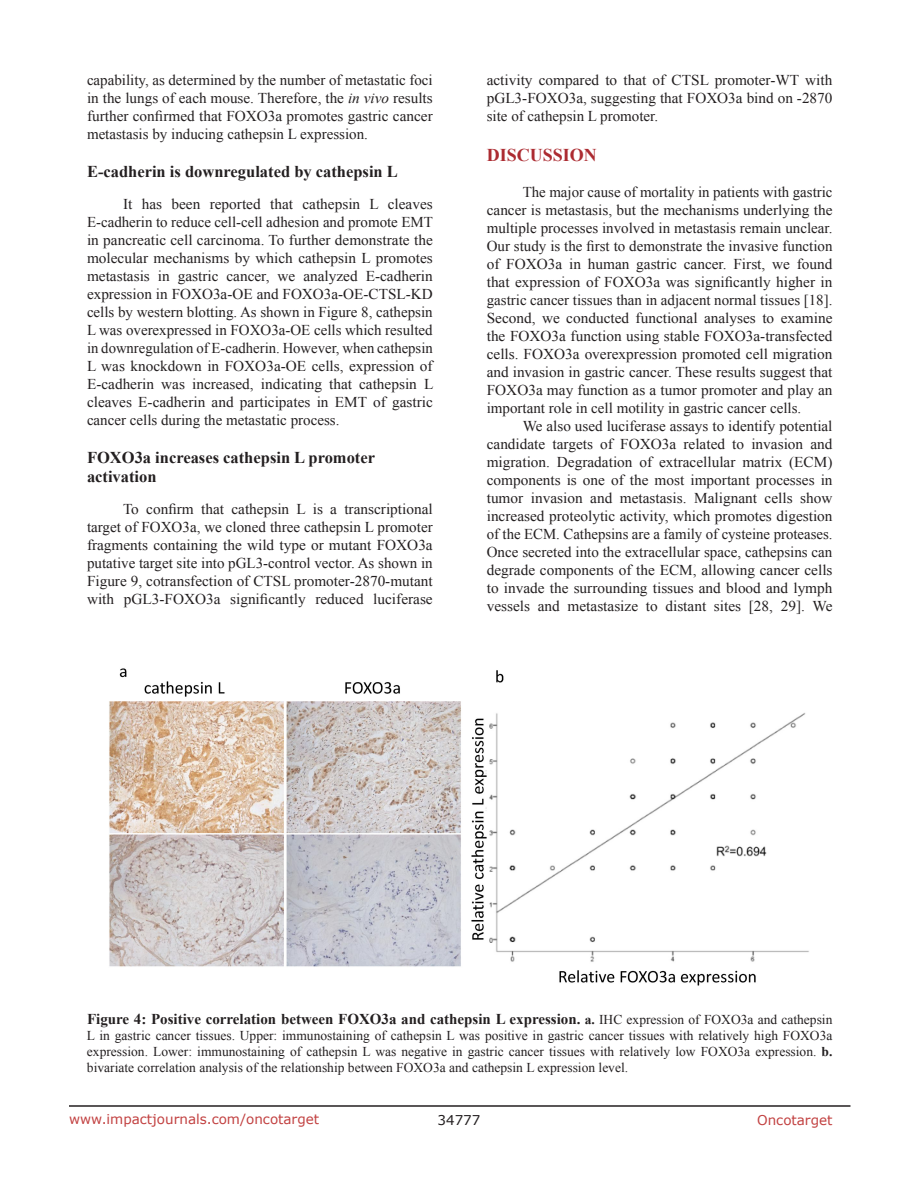
<style>
.page{position:relative;width:918px;height:1188px;background:#fff}
.page>*{position:absolute;margin:0;border:0;box-sizing:border-box;transform-origin:0 0}
.t1{font:700 18px "Times New Roman";color:#ac2b31}
.t2{font:700 16.5px/19.8px "Times New Roman";color:#231f20}
.t3{font:15px/18px "Times New Roman";color:#231f20;text-align:justify}
.t4{font:700 15px "Times New Roman";color:#231f20}
.t5{font:13.5px/16.2px "Times New Roman";color:#231f20;text-align:justify}
.t6{font:13.5px "Verdana";color:#c24141}
.t7{font:13.5px "Verdana";color:#231f20}
.s1{font-style:italic}
.s2{font-size:13.5px}
.s3{font-weight:400;font-size:13.5px}
.s4{font-weight:700}
</style>
<div class="page">
<hr style="left:69px;top:1105px;width:781px;height:2px;background:#231f20">
<img style="left:109px;top:668px;width:700px;height:318px">
<p class="t3" style="left:87px;top:71px;width:347px">capability, as determined by the number of metastatic foci in the lungs of each mouse. Therefore, the <span class="s1">in vivo</span> results further confirmed that FOXO3a promotes gastric cancer metastasis by inducing cathepsin L expression.</p>
<p class="t2" style="left:87px;top:161px;width:312px">E-cadherin is downregulated by cathepsin L</p>
<p class="t3" style="left:87px;top:194px;width:348px;text-indent:36px">It has been reported that cathepsin L cleaves E-cadherin to reduce cell-cell adhesion and promote EMT in pancreatic cell carcinoma. To further demonstrate the molecular mechanisms by which cathepsin L promotes metastasis in gastric cancer, we analyzed E-cadherin expression in FOXO3a-OE and FOXO3a-OE-CTSL-KD cells by western blotting. As shown in Figure 8, cathepsin L was overexpressed in FOXO3a-OE cells which resulted in downregulation of E-cadherin. However, when cathepsin L was knockdown in FOXO3a-OE cells, expression of E-cadherin was increased, indicating that cathepsin L cleaves E-cadherin and participates in EMT of gastric cancer cells during the metastatic process.</p>
<p class="t2" style="left:87px;top:447px;width:290px">FOXO3a increases cathepsin L promoter activation</p>
<p class="t3" style="left:87px;top:500px;width:347px;text-indent:36px">To confirm that cathepsin L is a transcriptional target of FOXO3a, we cloned three cathepsin L promoter fragments containing the wild type or mutant FOXO3a putative target site into pGL3-control vector. As shown in Figure 9, cotransfection of CTSL promoter-2870-mutant with pGL3-FOXO3a significantly reduced luciferase</p>
<p class="t3" style="left:487px;top:71px;width:347px">activity compared to that of CTSL promoter-WT with pGL3-FOXO3a, suggesting that FOXO3a bind on -2870 site of cathepsin L promoter.</p>
<p class="t1" style="left:487px;top:143px;width:112px">DISCUSSION</p>
<p class="t3" style="left:487px;top:183px;width:347px;text-indent:36px">The major cause of mortality in patients with gastric cancer is metastasis, but the mechanisms underlying the multiple processes involved in metastasis remain unclear.<br>Our study is the first to demonstrate the invasive function of FOXO3a in human gastric cancer. First, we found that expression of FOXO3a was significantly higher in gastric cancer tissues than in adjacent normal tissues [18].<br>Second, we conducted functional analyses to examine the FOXO3a function using stable FOXO3a-transfected cells. FOXO3a overexpression promoted cell migration and invasion in gastric cancer. These results suggest that FOXO3a may function as a tumor promoter and play an important role in cell motility in gastric cancer cells.</p>
<p class="t3" style="left:487px;top:417px;width:347px;text-indent:36px">We also used luciferase assays to identify potential candidate targets of FOXO3a related to invasion and migration. Degradation of extracellular matrix (ECM) components is one of the most important processes in tumor invasion and metastasis. Malignant cells show increased proteolytic activity, which promotes digestion of the ECM. Cathepsins are a family of cysteine proteases.<br>Once secreted into the extracellular space, cathepsins can degrade components of the ECM, allowing cancer cells to invade the surrounding tissues and blood and lymph vessels and metastasize to distant sites [28, 29]. We</p>
<p class="t4" style="left:87px;top:1008px;width:747px">Figure 4: Positive correlation between FOXO3a and cathepsin L expression. <span class="s2">a.</span> <span class="s3">IHC expression of FOXO3a and cathepsin</span></p>
<p class="t5" style="left:87px;top:1027px;width:747px">L in gastric cancer tissues. Upper: immunostaining of cathepsin L was positive in gastric cancer tissues with relatively high FOXO3a expression. Lower: immunostaining of cathepsin L was negative in gastric cancer tissues with relatively low FOXO3a expression. <span class="s4">b. </span>bivariate correlation analysis of the relationship between FOXO3a and cathepsin L expression level.</p>
<p class="t6" style="left:69px;top:1110px;width:252px">www.impactjournals.com/oncotarget</p>
<p class="t7" style="left:438px;top:1111px;width:44px">34777</p>
<p class="t6" style="left:757px;top:1111px;width:77px">Oncotarget</p>
</div>
